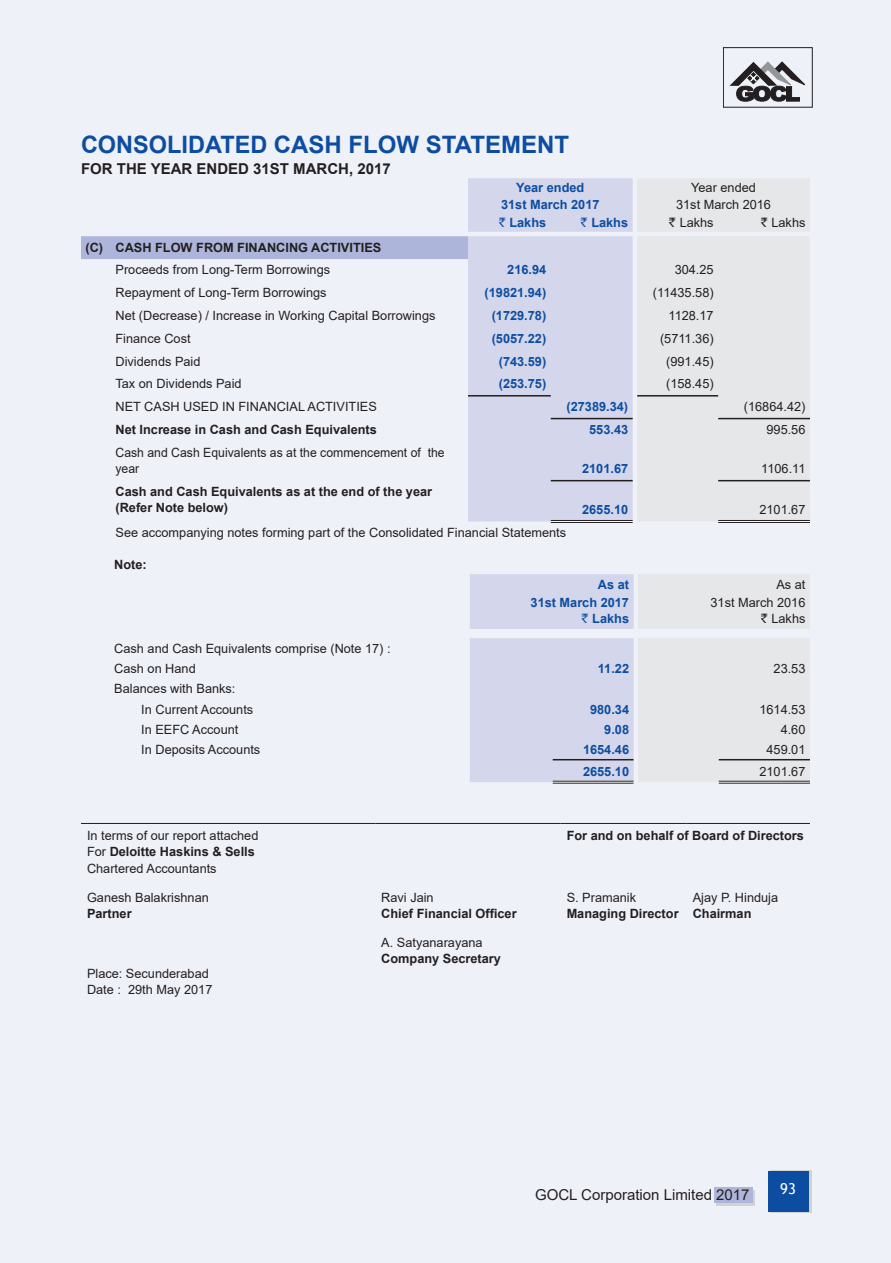
<style>
.page{position:relative;width:891px;height:1263px;background:#eff1f8}
.page>*{position:absolute;margin:0;border:0;box-sizing:border-box;transform-origin:0 0}
.t1{font:700 24px "Arial";color:#0d4da1}
.t2{font:700 15px "Arial";color:#231f20}
.t3{font:15px "Arial";color:#231f20}
.t4{font:15px "Trebuchet MS";color:#fff}
.t5{font:12.75px/16.5px "Arial";color:#231f20}
.t6{font:700 12.75px/16.5px "Arial";color:#231f20}
.t7{font:700 12.75px/16.5px "Arial";color:#0d4da1;text-align:center}
.t8{font:12.75px/16.5px "Arial";color:#231f20;scale:.96 1}
.s1{font-family:"Rupee Foradian";font-weight:400}
.s2{font-family:"Rupee Foradian"}
.s3{font-weight:700}
</style>
<div class="page">
<svg style="left:770px;top:1170px;width:41px;height:43px"></svg>
<div style="left:768px;top:1170px;width:41px;height:41px;background:#0d4da1"></div>
<svg style="left:716px;top:1190px;width:38px;height:15px"></svg>
<div style="left:714px;top:1186px;width:38px;height:16px;background:#aeb5db"></div>
<svg style="left:730px;top:62px;width:75px;height:39px"></svg>
<div style="left:468px;top:178px;width:165px;height:343px;background:#d4d6eb"></div>
<div style="left:637px;top:178px;width:173px;height:343px;background:#e6e7e9"></div>
<div style="left:81px;top:236px;width:387px;height:23px;background:#aeb5db"></div>
<hr style="left:551px;top:520px;width:82px;height:3px;background:#fff">
<hr style="left:718px;top:520px;width:92px;height:3px;background:#fff">
<hr style="left:468px;top:395px;width:83px;height:1px;background:#231f20">
<hr style="left:637px;top:395px;width:81px;height:1px;background:#231f20">
<hr style="left:551px;top:418px;width:82px;height:1px;background:#231f20">
<hr style="left:718px;top:418px;width:92px;height:1px;background:#231f20">
<hr style="left:551px;top:480px;width:82px;height:1px;background:#231f20">
<hr style="left:718px;top:480px;width:92px;height:1px;background:#231f20">
<hr style="left:551px;top:520px;width:82px;height:1px;background:#231f20">
<hr style="left:551px;top:522px;width:82px;height:1px;background:#231f20">
<hr style="left:718px;top:520px;width:92px;height:1px;background:#231f20">
<hr style="left:718px;top:522px;width:92px;height:1px;background:#231f20">
<svg style="left:470px;top:574px;width:340px;height:208px;background:#dddfea"></svg>
<hr style="left:553px;top:780px;width:81px;height:3px;background:#fff">
<hr style="left:719px;top:780px;width:91px;height:3px;background:#fff">
<hr style="left:553px;top:759px;width:81px;height:1px;background:#231f20">
<hr style="left:719px;top:759px;width:91px;height:1px;background:#231f20">
<hr style="left:553px;top:780px;width:81px;height:1px;background:#231f20">
<hr style="left:553px;top:782px;width:81px;height:1px;background:#231f20">
<hr style="left:719px;top:780px;width:91px;height:1px;background:#231f20">
<hr style="left:719px;top:782px;width:91px;height:1px;background:#231f20">
<hr style="left:81px;top:823px;width:294px;height:1px;background:#231f20">
<hr style="left:375px;top:823px;width:186px;height:1px;background:#231f20">
<hr style="left:561px;top:823px;width:126px;height:1px;background:#231f20">
<hr style="left:687px;top:823px;width:123px;height:1px;background:#231f20">
<h1 class="t1" style="left:81px;top:128px;width:490px">CONSOLIDATED CASH FLOW STATEMENT</h1>
<p class="t2" style="left:81px;top:158px;width:311px">FOR THE YEAR ENDED 31ST MARCH, 2017</p>
<p class="t7" style="left:501px;top:180px;width:100px">Year ended<br>31st March 2017</p>
<p class="t5" style="left:676px;top:179px;width:96px;text-align:center">Year ended<br>31st March 2016</p>
<p class="t7" style="left:499px;top:215px;width:49px"><span class="s1">`</span> Lakhs</p>
<p class="t7" style="left:581px;top:215px;width:49px"><span class="s1">`</span> Lakhs</p>
<p class="t5" style="left:669px;top:214px;width:46px"><span class="s2">`</span> Lakhs</p>
<p class="t5" style="left:761px;top:214px;width:46px"><span class="s2">`</span> Lakhs</p>
<p class="t6" style="left:86px;top:239px;width:297px">(C) CASH FLOW FROM FINANCING ACTIVITIES</p>
<p class="t5" style="left:116px;top:261px;width:216px">Proceeds from Long-Term Borrowings</p>
<p class="t7" style="left:507px;top:262px;width:40px">216.94</p>
<p class="t5" style="left:675px;top:261px;width:40px">304.25</p>
<p class="t5" style="left:116px;top:284px;width:213px">Repayment of Long-Term Borrowings</p>
<p class="t7" style="left:485px;top:285px;width:63px">(19821.94)</p>
<p class="t5" style="left:653px;top:284px;width:62px">(11435.58)</p>
<p class="t5" style="left:116px;top:307px;width:322px">Net (Decrease) / Increase in Working Capital Borrowings</p>
<p class="t7" style="left:492px;top:308px;width:56px">(1729.78)</p>
<p class="t5" style="left:669px;top:307px;width:47px">1128.17</p>
<p class="t5" style="left:116px;top:330px;width:77px">Finance Cost</p>
<p class="t7" style="left:492px;top:330px;width:56px">(5057.22)</p>
<p class="t5" style="left:660px;top:330px;width:55px">(5711.36)</p>
<p class="t5" style="left:116px;top:353px;width:87px">Dividends Paid</p>
<p class="t7" style="left:499px;top:353px;width:49px">(743.59)</p>
<p class="t5" style="left:666px;top:353px;width:49px">(991.45)</p>
<p class="t5" style="left:116px;top:375px;width:128px">Tax on Dividends Paid</p>
<p class="t7" style="left:499px;top:376px;width:49px">(253.75)</p>
<p class="t5" style="left:666px;top:375px;width:49px">(158.45)</p>
<p class="t5" style="left:116px;top:398px;width:263px">NET CASH USED IN FINANCIAL ACTIVITIES</p>
<p class="t7" style="left:567px;top:399px;width:63px">(27389.34)</p>
<p class="t5" style="left:744px;top:398px;width:63px">(16864.42)</p>
<p class="t6" style="left:116px;top:421px;width:263px">Net Increase in Cash and Cash Equivalents</p>
<p class="t7" style="left:589px;top:421px;width:40px">553.43</p>
<p class="t5" style="left:767px;top:421px;width:40px">995.56</p>
<p class="t8" style="left:116px;top:444px;width:345px">Cash and Cash Equivalents as at the commencement of the year</p>
<p class="t7" style="left:582px;top:461px;width:48px">2101.67</p>
<p class="t5" style="left:761px;top:460px;width:46px">1106.11</p>
<p class="t6" style="left:116px;top:483px;width:318px">Cash and Cash Equivalents as at the end of the year (Refer Note below)</p>
<p class="t7" style="left:582px;top:501px;width:48px">2655.10</p>
<p class="t5" style="left:759px;top:501px;width:48px">2101.67</p>
<p class="t5" style="left:116px;top:524px;width:452px">See accompanying notes forming part of the Consolidated Financial Statements</p>
<p class="t6" style="left:114px;top:556px;width:34px">Note:</p>
<p class="t7" style="left:531px;top:576px;width:100px;line-height:18px;text-align:right">As at<br>31st March 2017</p>
<p class="t7" style="left:582px;top:611px;width:49px"><span class="s1">`</span> Lakhs</p>
<p class="t5" style="left:711px;top:575px;width:96px;line-height:18px;text-align:right">As at<br>31st March 2016</p>
<p class="t5" style="left:761px;top:610px;width:46px"><span class="s2">`</span> Lakhs</p>
<p class="t5" style="left:114px;top:638px;width:278px;line-height:20.2px">Cash and Cash Equivalents comprise (Note 17) :<br>Cash on Hand</p>
<p class="t5" style="left:141px;top:678px;width:113px;line-height:20.2px;text-indent:-27px">Balances with Banks:<br>In Current Accounts</p>
<p class="t7" style="left:598px;top:661px;width:33px">11.22</p>
<p class="t5" style="left:774px;top:660px;width:33px">23.53</p>
<p class="t7" style="left:590px;top:701px;width:40px">980.34</p>
<p class="t5" style="left:759px;top:700px;width:48px">1614.53</p>
<p class="t5" style="left:141px;top:721px;width:99px">In EEFC Account</p>
<p class="t7" style="left:604px;top:721px;width:26px">9.08</p>
<p class="t5" style="left:781px;top:721px;width:26px">4.60</p>
<p class="t5" style="left:141px;top:741px;width:121px">In Deposits Accounts</p>
<p class="t7" style="left:583px;top:741px;width:48px">1654.46</p>
<p class="t5" style="left:767px;top:741px;width:40px">459.01</p>
<p class="t7" style="left:583px;top:764px;width:48px">2655.10</p>
<p class="t5" style="left:759px;top:763px;width:48px">2101.67</p>
<p class="t5" style="left:87px;top:827px;width:173px">In terms of our report attached<br>For <span class="s3">Deloitte Haskins &amp; Sells<br></span>Chartered Accountants</p>
<p class="t6" style="left:567px;top:827px;width:239px">For and on behalf of Board of Directors</p>
<p class="t5" style="left:87px;top:888px;width:123px">Ganesh Balakrishnan</p>
<p class="t6" style="left:87px;top:905px;width:46px">Partner</p>
<p class="t5" style="left:567px;top:888px;width:71px">S. Pramanik</p>
<p class="t6" style="left:567px;top:905px;width:113px">Managing Director</p>
<p class="t5" style="left:381px;top:888px;width:54px">Ravi Jain</p>
<p class="t6" style="left:381px;top:905px;width:137px">Chief Financial Officer</p>
<p class="t5" style="left:693px;top:888px;width:87px">Ajay P. Hinduja</p>
<p class="t6" style="left:693px;top:905px;width:60px">Chairman</p>
<p class="t5" style="left:87px;top:965px;width:127px">Place: Secunderabad<br>Date : 29th May 2017</p>
<p class="t5" style="left:381px;top:934px;width:103px">A. Satyanarayana</p>
<p class="t6" style="left:381px;top:951px;width:121px">Company Secretary</p>
<p class="t3" style="left:535px;top:1184px;width:216px">GOCL Corporation Limited 2017</p>
<p class="t4" style="left:780px;top:1180px;width:17px">93</p>
</div>
